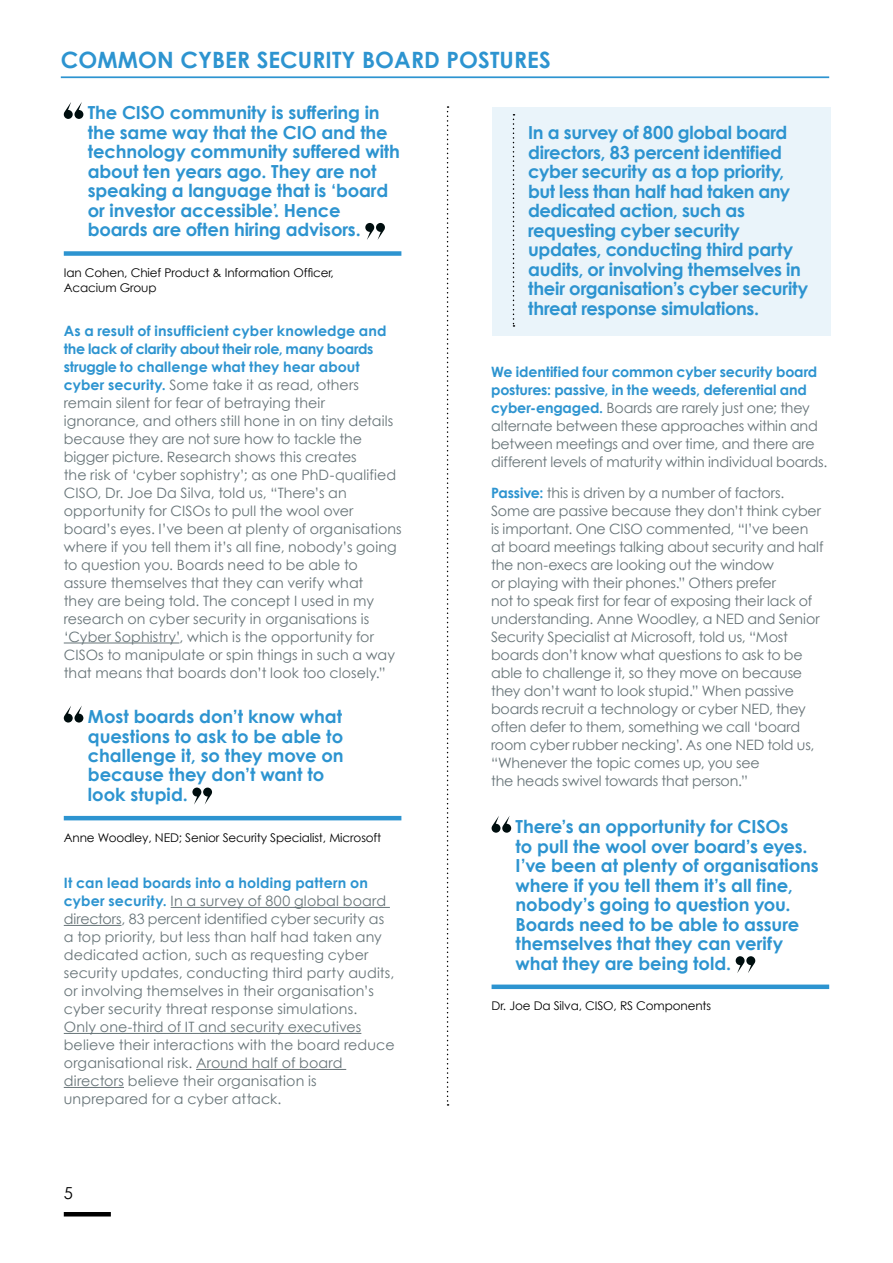
<style>
.page{position:relative;width:893px;height:1263px;background:#fff}
.page>*{position:absolute;margin:0;border:0;box-sizing:border-box;transform-origin:0 0}
.t1{font:700 22.5px "Century Gothic";letter-spacing:.005em;color:#2d94d0}
.t2{font:700 18px/19.5px "Century Gothic";letter-spacing:-.01em;color:#2d94d0}
.t3{font:16.5px "Century Gothic";color:#000}
.t4{font:14.25px/18px "Century Gothic";color:#677478}
.t5{font:12px/15px "Century Gothic";letter-spacing:-.01em;color:#000}
.s1{font-weight:700;color:#2d94d0}
</style>
<div class="page">
<hr style="left:64px;top:1212px;width:47px;height:4px;background:#000">
<hr style="left:61px;top:76px;width:768px;height:2px;background:#2d94d0">
<div style="left:492px;top:984px;width:337px;height:5px;background:#2d94d0"></div>
<svg style="left:492px;top:816px;width:19px;height:17px"></svg>
<svg style="left:736px;top:956px;width:19px;height:17px"></svg>
<div style="left:64px;top:251px;width:337px;height:5px;background:#2d94d0"></div>
<svg style="left:64px;top:102px;width:19px;height:17px"></svg>
<svg style="left:365px;top:223px;width:20px;height:17px"></svg>
<div style="left:492px;top:107px;width:338px;height:228px;background:#eaf4fa"></div>
<svg style="left:513px;top:114px;width:1px;height:213px"></svg>
<svg style="left:447px;top:106px;width:2px;height:1000px"></svg>
<hr style="left:64px;top:642px;width:115px;height:1px;background:#677478">
<hr style="left:171px;top:907px;width:219px;height:1px;background:#677478">
<hr style="left:64px;top:925px;width:58px;height:1px;background:#677478">
<hr style="left:64px;top:1033px;width:297px;height:1px;background:#677478">
<hr style="left:196px;top:1069px;width:150px;height:1px;background:#677478">
<hr style="left:64px;top:1087px;width:60px;height:1px;background:#677478">
<hr style="left:64px;top:816px;width:337px;height:4px;background:#2d94d0">
<svg style="left:64px;top:706px;width:19px;height:16px"></svg>
<svg style="left:192px;top:787px;width:20px;height:18px"></svg>
<h1 class="t1" style="left:61px;top:46px;width:491px">COMMON CYBER SECURITY BOARD POSTURES</h1>
<p class="t2" style="left:88px;top:103px;width:313px">The CISO community is suffering in the same way that the CIO and the technology community suffered with about ten years ago. They are not speaking a language that is ‘board or investor accessible’. Hence boards are often hiring advisors.</p>
<p class="t5" style="left:64px;top:265px;width:272px">Ian Cohen, Chief Product &amp; Information Officer,<br>Acacium Group</p>
<p class="t4" style="left:64px;top:321px;width:339px"><span class="s1">As a result of insufficient cyber knowledge and the lack of clarity about their role, many boards struggle to challenge what they hear about cyber security.</span> Some take it as read, others remain silent for fear of betraying their ignorance, and others still hone in on tiny details because they are not sure how to tackle the bigger picture. Research shows this creates<br>the risk of ‘cyber sophistry’; as one PhD-qualified CISO, Dr. Joe Da Silva, told us, “There’s an opportunity for CISOs to pull the wool over board’s eyes. I’ve been at plenty of organisations where if you tell them it’s all fine, nobody’s going to question you. Boards need to be able to assure themselves that they can verify what<br>they are being told. The concept I used in my research on cyber security in organisations is ‘Cyber Sophistry’, which is the opportunity for CISOs to manipulate or spin things in such a way that means that boards don’t look too closely.”</p>
<p class="t2" style="left:88px;top:706px;width:257px">Most boards don’t know what questions to ask to be able to challenge it, so they move on because they don’t want to look stupid.</p>
<p class="t5" style="left:64px;top:829px;width:319px">Anne Woodley, NED; Senior Security Specialist, Microsoft</p>
<p class="t4" style="left:64px;top:874px;width:332px"><span class="s1">It can lead boards into a holding pattern on cyber security.</span> In a survey of 800 global board directors, 83 percent identified cyber security as a top priority, but less than half had taken any dedicated action, such as requesting cyber security updates, conducting third party audits, or involving themselves in their organisation’s cyber security threat response simulations.<br>Only one-third of IT and security executives believe their interactions with the board reduce organisational risk. Around half of board directors believe their organisation is unprepared for a cyber attack.</p>
<p class="t3" style="left:64px;top:1183px;width:11px">5</p>
<p class="t2" style="left:528px;top:123px;width:282px">In a survey of 800 global board directors, 83 percent identified cyber security as a top priority, but less than half had taken any dedicated action, such as requesting cyber security updates, conducting third party audits, or involving themselves in their organisation’s cyber security threat response simulations.</p>
<p class="t4" style="left:491px;top:363px;width:338px"><span class="s1">We identified four common cyber security board postures: passive, in the weeds, deferential and cyber-engaged.</span> Boards are rarely just one; they alternate between these approaches within and between meetings and over time, and there are different levels of maturity within individual boards.</p>
<p class="t4" style="left:491px;top:484px;width:334px"><span class="s1">Passive:</span> this is driven by a number of factors.<br>Some are passive because they don’t think cyber is important. One CISO commented, “I’ve been at board meetings talking about security and half the non-execs are looking out the window<br>or playing with their phones.” Others prefer<br>not to speak first for fear of exposing their lack of understanding. Anne Woodley, a NED and Senior Security Specialist at Microsoft, told us, “Most boards don’t know what questions to ask to be able to challenge it, so they move on because they don’t want to look stupid.” When passive boards recruit a technology or cyber NED, they often defer to them, something we call ‘board room cyber rubber necking’. As one NED told us, “Whenever the topic comes up, you see<br>the heads swivel towards that person.”</p>
<p class="t2" style="left:516px;top:816px;width:305px">There’s an opportunity for CISOs<br>to pull the wool over board’s eyes.<br>I’ve been at plenty of organisations where if you tell them it’s all fine, nobody’s going to question you.<br>Boards need to be able to assure themselves that they can verify what they are being told.</p>
<p class="t5" style="left:492px;top:998px;width:221px">Dr. Joe Da Silva, CISO, RS Components</p>
</div>
